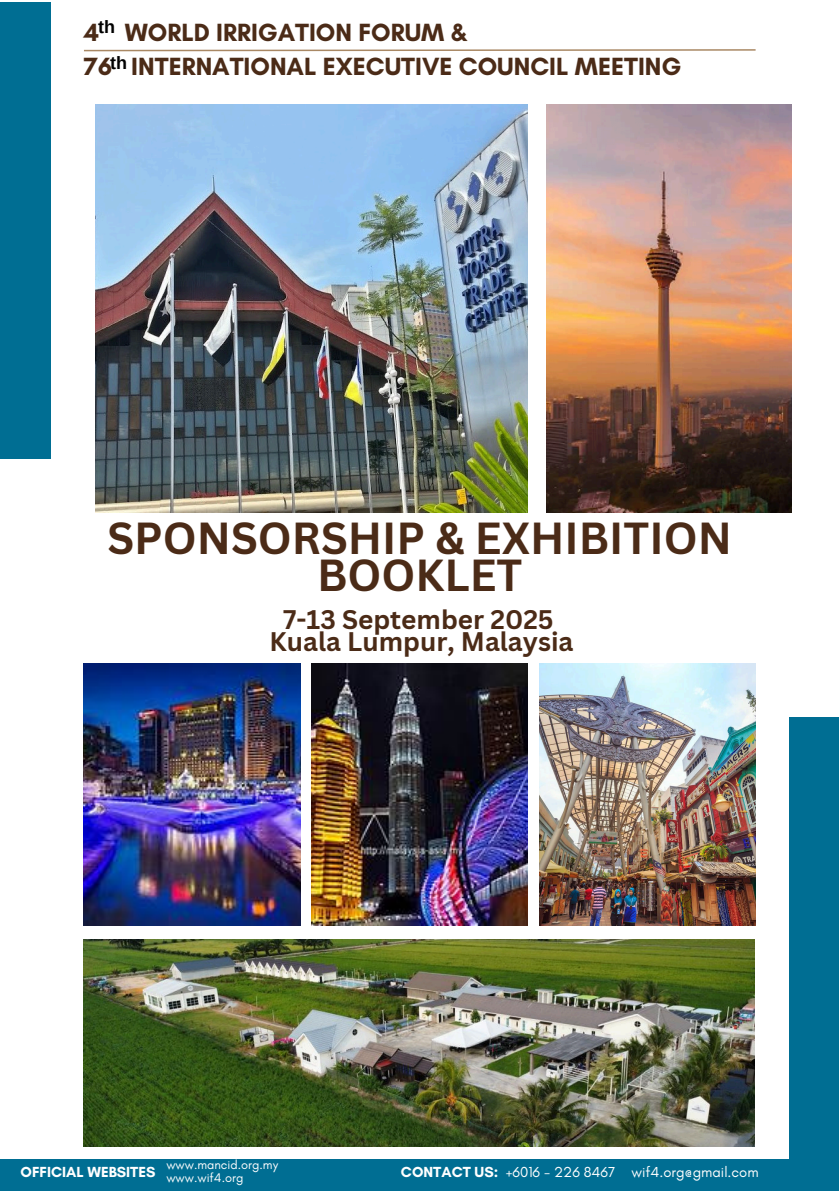
<style>
.page{position:relative;width:839px;height:1191px;background:#fff}
.page>*{position:absolute;margin:0;border:0;box-sizing:border-box;transform-origin:0 0}
.t1{font:700 43.6px/37px "Canva Sans";color:#4b2b17;text-align:center}
.t2{font:700 26.2px/22.4px "Canva Sans";color:#4b2b17;text-align:center}
.t3{font:700 25.4px/34.8px "Glacial Indifference";color:#4b2b17}
.t4{font:700 18px "Arimo";color:#000}
.t5{font:14.8px "Glacial Indifference";color:#fff}
.t6{font:700 14.8px "Glacial Indifference";color:#fff}
.t7{font:12.8px "Glacial Indifference";color:#fff}
</style>
<div class="page">
<div style="left:0;top:1159px;width:838px;height:32px;background:#006e93"></div>
<div style="left:789px;top:717px;width:49px;height:457px;background:#006e93"></div>
<img style="left:84px;top:940px;width:670px;height:207px">
<img style="left:84px;top:663px;width:216px;height:263px">
<img style="left:95px;top:105px;width:432px;height:408px">
<img style="left:539px;top:663px;width:216px;height:263px">
<img style="left:311px;top:663px;width:216px;height:263px">
<div style="left:0;top:2px;width:50px;height:457px;background:#006e93"></div>
<img style="left:546px;top:105px;width:245px;height:408px">
<svg style="left:84px;top:49px;width:672px;height:3px"></svg>
<h5 class="t4" style="left:98px;top:17px;width:18px">th</h5>
<h5 class="t4" style="left:110px;top:52px;width:18px">th</h5>
<p class="t3" style="left:84px;top:14px;width:599px">4 WORLD IRRIGATION FORUM &amp;<br>76 INTERNATIONAL EXECUTIVE COUNCIL MEETING</p>
<p class="t1" style="left:107px;top:518px;width:626px">SPONSORSHIP &amp; EXHIBITION<br>BOOKLET</p>
<p class="t2" style="left:269px;top:608px;width:305px">7-13 September 2025<br>Kuala Lumpur, Malaysia</p>
<h2 class="t6" style="left:21px;top:1163px;width:136px">OFFICIAL WEBSITES</h2>
<h4 class="t7" style="left:166px;top:1157px;width:113px">www.mancid.org.my</h4>
<h4 class="t7" style="left:166px;top:1170px;width:79px">www.wif4.org</h4>
<h3 class="t6" style="left:401px;top:1163px;width:99px">CONTACT US:</h3>
<p class="t5" style="left:505px;top:1163px;width:254px">+6016 - 226 8467 wif4.org@gmail.com</p>
</div>
